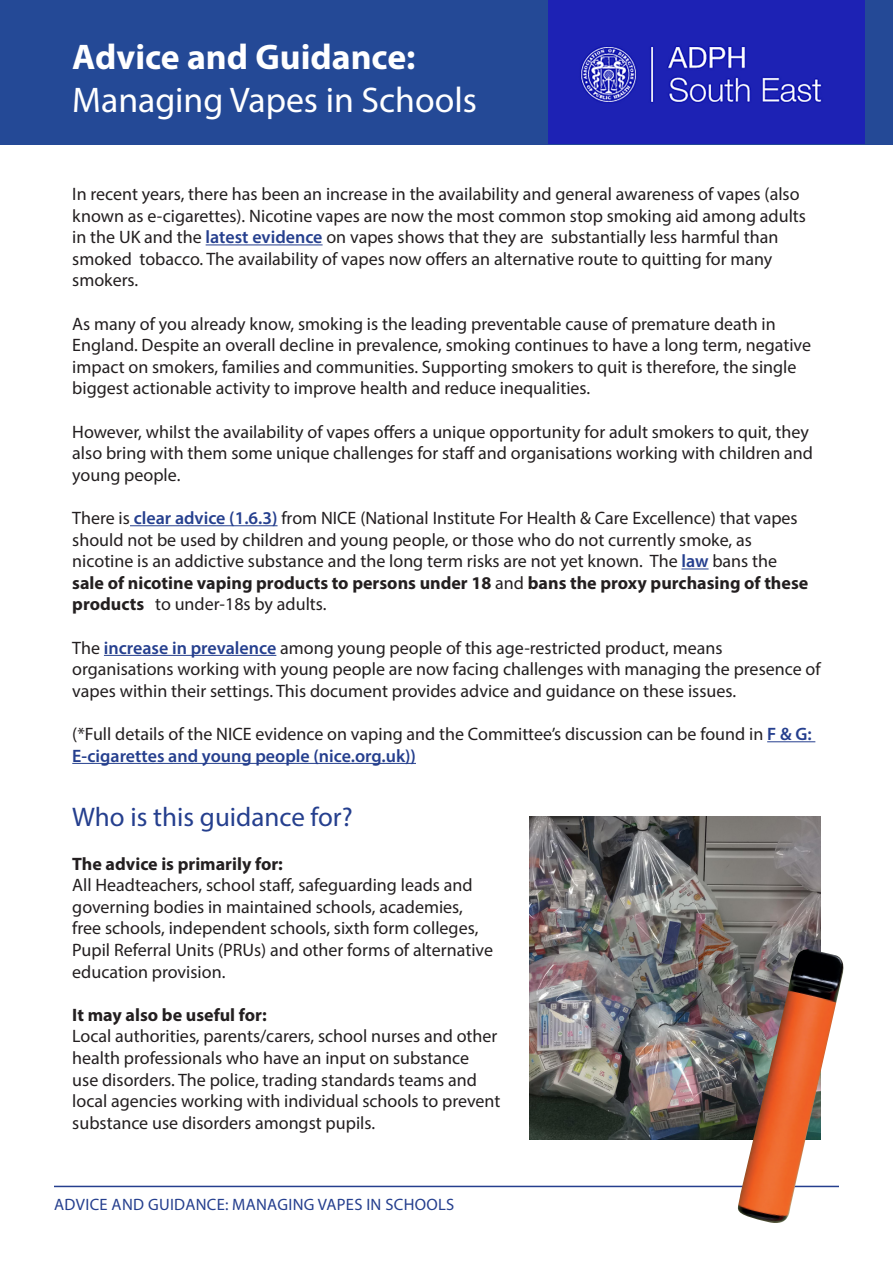
<style>
.page{position:relative;width:893px;height:1263px;background:#fff}
.page>*{position:absolute;margin:0;border:0;box-sizing:border-box;transform-origin:0 0}
.t1{font:35.7px "Myriad Pro";color:#fff}
.t2{font:700 35.7px "Myriad Pro";color:#fff}
.Paragraph_Style_1{font:27px "Myriad Pro";color:#253f8e}
.Paragraph_Style_1-2{font:18px/21.6px "Myriad Pro";color:#231f20}
.Paragraph_Style_1-3{font:700 18px "Myriad Pro";color:#231f20}
.t3{font:16.5px "Myriad Pro";letter-spacing:.02em;color:#253f8e}
.s1{font-weight:600;color:#253f8e}
.s2{font-weight:700}
</style>
<div class="page">
<div style="left:0;top:0;width:893px;height:145px;background:#244996"></div>
<hr style="left:206px;top:244px;width:117px;height:1px;background:#253f8e">
<hr style="left:130px;top:525px;width:148px;height:1px;background:#253f8e">
<svg style="left:681px;top:568px;width:28px;height:1px"></svg>
<hr style="left:104px;top:655px;width:172px;height:1px;background:#253f8e">
<hr style="left:767px;top:741px;width:48px;height:1px;background:#253f8e">
<hr style="left:72px;top:763px;width:344px;height:1px;background:#253f8e">
<hr style="left:54px;top:1186px;width:785px;height:1px;background:#253f8e">
<img style="left:529px;top:816px;width:292px;height:323px">
<img style="left:549px;top:1px;width:316px;height:143px">
<img style="left:737px;top:949px;width:107px;height:274px">
<p class="t2" style="left:72px;top:34px;width:345px">Advice and Guidance:</p>
<p class="t1" style="left:72px;top:78px;width:406px">Managing Vapes in Schools</p>
<p class="Paragraph_Style_1-2" style="left:72px;top:183px;width:735px">In recent years, there has been an increase in the availability and general awareness of vapes (also known as e-cigarettes). Nicotine vapes are now the most common stop smoking aid among adults in the UK and the <span class="s1">latest evidence</span> on vapes shows that they are substantially less harmful than smoked tobacco. The availability of vapes now offers an alternative route to quitting for many smokers.</p>
<p class="Paragraph_Style_1-2" style="left:72px;top:312px;width:740px">As many of you already know, smoking is the leading preventable cause of premature death in England. Despite an overall decline in prevalence, smoking continues to have a long term, negative impact on smokers, families and communities. Supporting smokers to quit is therefore, the single biggest actionable activity to improve health and reduce inequalities.</p>
<p class="Paragraph_Style_1-2" style="left:72px;top:420px;width:742px">However, whilst the availability of vapes offers a unique opportunity for adult smokers to quit, they also bring with them some unique challenges for staff and organisations working with children and young people.</p>
<p class="Paragraph_Style_1-2" style="left:72px;top:507px;width:737px">There is <span class="s1">clear advice (1.6.3)</span> from NICE (National Institute For Health &amp; Care Excellence) that vapes should not be used by children and young people, or those who do not currently smoke, as nicotine is an addictive substance and the long term risks are not yet known. The <span class="s1">law</span> bans the <span class="s2">sale of nicotine vaping products to persons under 18</span> and <span class="s2">bans the proxy purchasing of these products</span> to under-18s by adults.</p>
<p class="Paragraph_Style_1-2" style="left:72px;top:636px;width:750px">The <span class="s1">increase in prevalence</span> among young people of this age-restricted product, means organisations working with young people are now facing challenges with managing the presence of vapes within their settings. This document provides advice and guidance on these issues.</p>
<p class="Paragraph_Style_1-2" style="left:72px;top:723px;width:741px">(*Full details of the NICE evidence on vaping and the Committee’s discussion can be found in <span class="s1">F &amp; G:<br>E-cigarettes and young people (nice.org.uk))</span></p>
<p class="Paragraph_Style_1" style="left:72px;top:801px;width:282px">Who is this guidance for?</p>
<p class="Paragraph_Style_1-3" style="left:72px;top:852px;width:212px">The advice is primarily for:</p>
<p class="Paragraph_Style_1-2" style="left:72px;top:874px;width:422px">All Headteachers, school staff, safeguarding leads and governing bodies in maintained schools, academies, free schools, independent schools, sixth form colleges, Pupil Referral Units (PRUs) and other forms of alternative education provision.</p>
<p class="Paragraph_Style_1-3" style="left:72px;top:1003px;width:196px">It may also be useful for:</p>
<p class="Paragraph_Style_1-2" style="left:72px;top:1025px;width:430px">Local authorities, parents/carers, school nurses and other health professionals who have an input on substance<br>use disorders. The police, trading standards teams and local agencies working with individual schools to prevent substance use disorders amongst pupils.</p>
<p class="t3" style="left:54px;top:1194px;width:402px">ADVICE AND GUIDANCE: MANAGING VAPES IN SCHOOLS</p>
</div>
